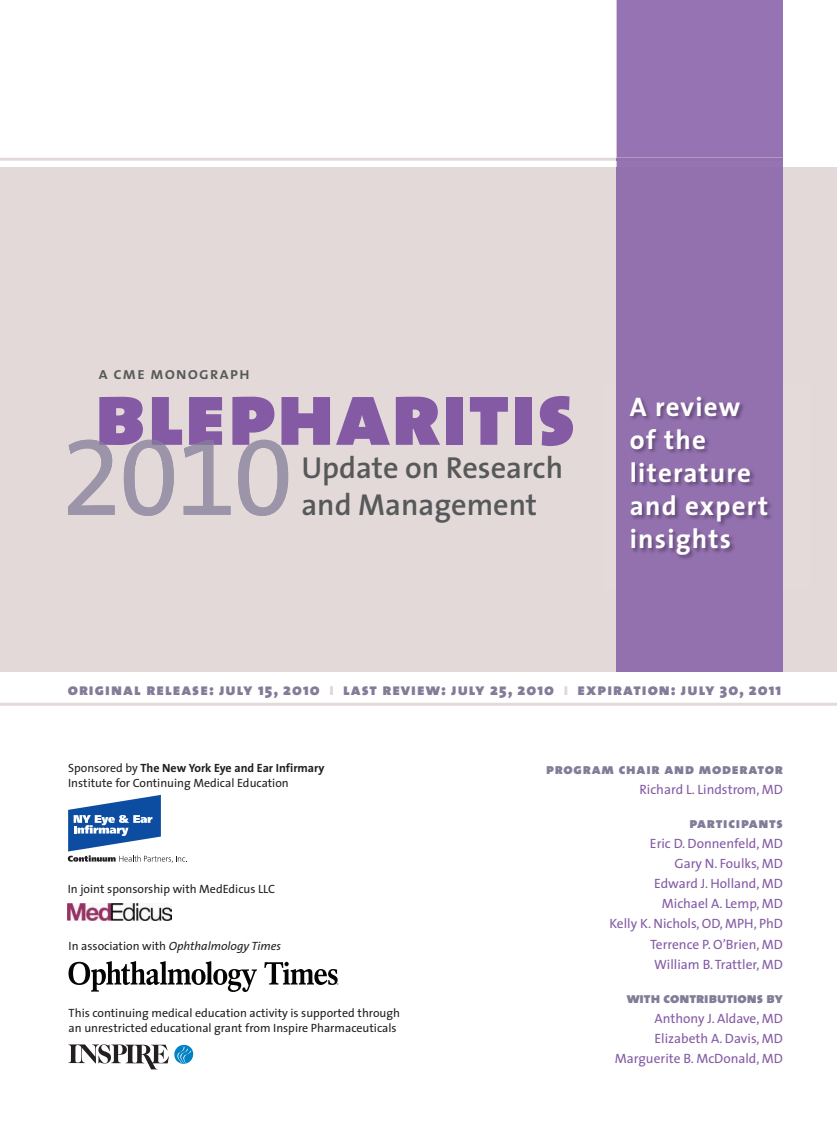
<style>
.page{position:relative;width:837px;height:1134px;background:#fff}
.page>*{position:absolute;margin:0;border:0;box-sizing:border-box;transform-origin:0 0}
.t1{font:91.95px "The Sans Black Caps";letter-spacing:.005em;color:#845aa5}
.t2{font:600 30.45px/36.6px "The Sans";color:#57585a}
.t3{font:700 27px/33px "The Sans";letter-spacing:.045em;color:#fff}
.t4{font:16.95px "The Sans Semi Bold Caps";letter-spacing:.05em;color:#57585a}
.t5{font:16.5px "The Sans Black Caps";letter-spacing:.06em;color:#827c98}
.t6{font:15px "The Sans Black Caps";letter-spacing:.05em;color:#827c98}
.t7{font:15px "The Sans Black Caps";color:#827c98}
.t8{font:13.5px/20.2px "The Sans";color:#845aa5;text-align:right}
.t9{font:12px/15px "The Sans";color:#231f20}
.t10{font:italic 12px "The Sans";color:#231f20}
.s1{font-family:"The Sans";font-weight:900}
.s2{font-weight:700}
.s3{font-style:normal}
</style>
<div class="page">
<div style="left:0;top:167px;width:837px;height:505px;background:#e2d9d8"></div>
<hr style="left:0;top:158px;width:783px;height:3px;background:#e2d9d8">
<div style="left:617px;top:0;width:166px;height:167px;background:#9674b3"></div>
<div style="left:617px;top:167px;width:166px;height:504px;background:#9370ae"></div>
<hr style="left:617px;top:158px;width:166px;height:3px;background:#9370ae">
<img style="left:616px;top:384px;width:1px;height:207px">
<img style="left:631px;top:398px;width:140px;height:161px">
<svg style="left:68px;top:440px;width:220px;height:76px"></svg>
<svg style="left:99px;top:440px;width:189px;height:5px"></svg>
<svg style="left:68px;top:795px;width:119px;height:68px"></svg>
<svg style="left:69px;top:961px;width:188px;height:31px"></svg>
<svg style="left:264px;top:962px;width:75px;height:23px"></svg>
<svg style="left:68px;top:1044px;width:125px;height:25px"></svg>
<hr style="left:0;top:703px;width:837px;height:3px;background:#e2d9d8">
<svg style="left:564px;top:686px;width:3px;height:9px"></svg>
<svg style="left:330px;top:686px;width:3px;height:9px"></svg>
<img style="left:68px;top:903px;width:103px;height:18px">
<h3 class="t4" style="left:99px;top:364px;width:153px">a cme monograph</h3>
<h1 class="t1" style="left:94px;top:359px;width:483px">blepharitis</h1>
<h2 class="t2" style="left:301px;top:452px;width:263px">Update on Research and Management</h2>
<h3 class="t3" style="left:630px;top:392px;width:140px">A review of the literature and expert insights</h3>
<h3 class="t5" style="left:68px;top:680px;width:253px">original release: july <span class="s1">15, 2010</span></h3>
<h3 class="t5" style="left:343px;top:680px;width:212px">last review: july <span class="s1">25, 2010</span></h3>
<h3 class="t5" style="left:578px;top:680px;width:205px">expiration: july <span class="s1">30, 2011</span></h3>
<p class="t9" style="left:68px;top:761px;width:258px">Sponsored by <span class="s2">The New York Eye and Ear Infirmary<br></span>Institute for Continuing Medical Education</p>
<p class="t9" style="left:68px;top:882px;width:209px">In joint sponsorship with MedEdicus LLC</p>
<p class="t10" style="left:69px;top:941px;width:214px"><span class="s3">In association with</span> Ophthalmology Times</p>
<p class="t9" style="left:69px;top:1007px;width:333px">This continuing medical education activity is supported through an unrestricted educational grant from Inspire Pharmaceuticals</p>
<p class="t6" style="left:546px;top:760px;width:239px">program chair and moderator</p>
<p class="t8" style="left:639px;top:780px;width:145px">Richard L. Lindstrom, MD</p>
<p class="t6" style="left:690px;top:814px;width:95px">participants</p>
<p class="t8" style="left:610px;top:834px;width:175px">Eric D. Donnenfeld, MD<br>Gary N. Foulks, MD<br>Edward J. Holland, MD<br>Michael A. Lemp, MD<br>Kelly K. Nichols, OD, MPH, PhD<br>Terrence P. O’Brien, MD<br>William B. Trattler, MD</p>
<p class="t7" style="left:627px;top:989px;width:158px">with contributions by</p>
<p class="t8" style="left:615px;top:1009px;width:170px">Anthony J. Aldave, MD<br>Elizabeth A. Davis, MD<br>Marguerite B. McDonald, MD</p>
</div>
